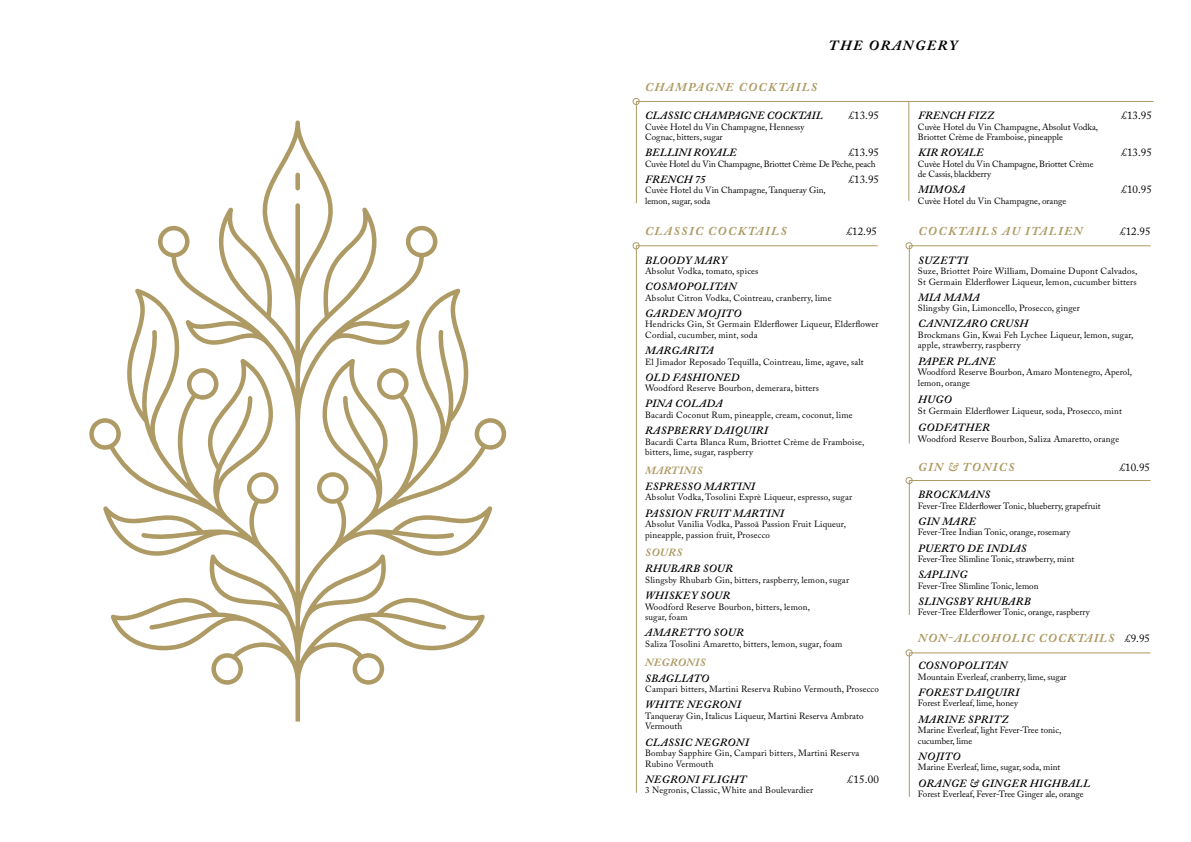
<style>
.page{position:relative;width:1191px;height:842px;background:#fff}
.page>*{position:absolute;margin:0;border:0;box-sizing:border-box;transform-origin:0 0}
.t1{font:italic 700 14px "Adobe Caslon Pro";letter-spacing:.115em;color:#000}
.t2{font:italic 700 12px "Adobe Caslon Pro";letter-spacing:.115em;color:#ae9a64}
.t3{font:italic 700 12px "Adobe Caslon Pro";letter-spacing:.085em;color:#ae9a64}
.t4{font:italic 600 11px "Adobe Caslon Pro";letter-spacing:.035em;color:#000}
.t5{font:11px "Adobe Caslon Pro";color:#000}
.t6{font:italic 600 11px "Adobe Caslon Pro";letter-spacing:.015em;color:#000}
.t7{font:italic 700 11px "Adobe Caslon Pro";letter-spacing:.035em;color:#ae9a64}
.t8{font:italic 600 11px "Adobe Caslon Pro";letter-spacing:.01em;color:#000}
.t9{font:9px/10.5px "Adobe Caslon Pro";letter-spacing:.02em;color:#000}
.t10{font:9px/10.5px "Adobe Caslon Pro";color:#000}
.t11{font:9px/10.5px "Adobe Caslon Pro";letter-spacing:-.01em;color:#000}
.t12{font:9px "Adobe Caslon Pro";letter-spacing:-.02em;color:#000}
.s1{font-weight:400;font-style:normal;font-size:11px;color:#000}
</style>
<div class="page">
<svg style="left:89px;top:120px;width:417px;height:601px"></svg>
<hr style="left:908px;top:101px;width:1px;height:100px;background:#ae9a64">
<hr style="left:636px;top:101px;width:517px;height:1px;background:#ae9a64">
<hr style="left:636px;top:101px;width:1px;height:102px;background:#ae9a64">
<div style="left:633px;top:98px;width:6px;height:7px;border:1px solid #ae9a64;border-radius:50%"></div>
<hr style="left:636px;top:246px;width:241px;height:1px;background:#ae9a64">
<hr style="left:636px;top:246px;width:1px;height:547px;background:#ae9a64">
<div style="left:633px;top:242px;width:6px;height:7px;border:1px solid #ae9a64;border-radius:50%"></div>
<hr style="left:909px;top:246px;width:241px;height:1px;background:#ae9a64">
<hr style="left:909px;top:246px;width:1px;height:198px;background:#ae9a64">
<div style="left:906px;top:242px;width:6px;height:7px;border:1px solid #ae9a64;border-radius:50%"></div>
<hr style="left:909px;top:480px;width:241px;height:1px;background:#ae9a64">
<hr style="left:909px;top:480px;width:1px;height:135px;background:#ae9a64">
<div style="left:906px;top:477px;width:6px;height:7px;border:1px solid #ae9a64;border-radius:50%"></div>
<hr style="left:909px;top:653px;width:241px;height:1px;background:#ae9a64">
<hr style="left:909px;top:653px;width:1px;height:144px;background:#ae9a64">
<svg style="left:906px;top:650px;width:6px;height:6px"></svg>
<h1 class="t1" style="left:829px;top:37px;width:130px">THE ORANGERY</h1>
<h2 class="t2" style="left:645px;top:80px;width:174px">CHAMPAGNE COCKTAILS</h2>
<p class="t6" style="left:645px;top:109px;width:179px">CLASSIC CHAMPAGNE COCKTAIL</p>
<p class="t5" style="left:848px;top:109px;width:32px">£13.95</p>
<p class="t10" style="left:645px;top:121px;width:161px">Cuvèe Hotel du Vin Champagne, Hennessy<br>Cognac, bitters, sugar</p>
<p class="t6" style="left:645px;top:146px;width:93px">BELLINI ROYALE</p>
<p class="t5" style="left:848px;top:146px;width:32px">£13.95</p>
<p class="t12" style="left:645px;top:158px;width:232px">Cuvèe Hotel du Vin Champagne, Briottet Crème De Pèche, peach</p>
<p class="t8" style="left:645px;top:173px;width:62px">FRENCH 75</p>
<p class="t5" style="left:848px;top:173px;width:32px">£13.95</p>
<p class="t10" style="left:645px;top:185px;width:182px">Cuvèe Hotel du Vin Champagne, Tanqueray Gin, lemon, sugar, soda</p>
<p class="t6" style="left:918px;top:109px;width:78px">FRENCH FIZZ</p>
<p class="t5" style="left:1121px;top:109px;width:32px">£13.95</p>
<p class="t10" style="left:918px;top:121px;width:182px">Cuvèe Hotel du Vin Champagne, Absolut Vodka,<br>Briottet Crème de Framboise, pineapple</p>
<p class="t6" style="left:918px;top:146px;width:67px">KIR ROYALE</p>
<p class="t5" style="left:1121px;top:146px;width:32px">£13.95</p>
<p class="t11" style="left:918px;top:158px;width:177px">Cuvèe Hotel du Vin Champagne, Briottet Crème de Cassis, blackberry</p>
<p class="t4" style="left:918px;top:183px;width:48px">MIMOSA</p>
<p class="t5" style="left:1121px;top:183px;width:32px">£10.95</p>
<p class="t10" style="left:918px;top:196px;width:150px">Cuvèe Hotel du Vin Champagne, orange</p>
<h2 class="t2" style="left:645px;top:224px;width:143px">CLASSIC COCKTAILS</h2>
<p class="t5" style="left:846px;top:225px;width:32px">£12.95</p>
<h2 class="t2" style="left:918px;top:224px;width:165px">COCKTAILS AU ITALIEN</h2>
<p class="t5" style="left:1120px;top:225px;width:32px">£12.95</p>
<p class="t4" style="left:918px;top:253px;width:51px">SUZETTI</p>
<p class="t9" style="left:918px;top:266px;width:221px">Suze, Briottet Poire William, Domaine Dupont Calvados,<br>St Germain Elderflower Liqueur, lemon, cucumber bitters</p>
<p class="t4" style="left:918px;top:290px;width:63px">MIA MAMA</p>
<p class="t9" style="left:918px;top:303px;width:163px">Slingsby Gin, Limoncello, Prosecco, ginger</p>
<p class="t4" style="left:918px;top:317px;width:112px">CANNIZARO CRUSH</p>
<p class="t9" style="left:918px;top:330px;width:217px">Brockmans Gin, Kwai Feh Lychee Liqueur, lemon, sugar, apple, strawberry, raspberry</p>
<p class="t4" style="left:918px;top:354px;width:79px">PAPER PLANE</p>
<p class="t9" style="left:918px;top:367px;width:215px">Woodford Reserve Bourbon, Amaro Montenegro, Aperol, lemon, orange</p>
<p class="t4" style="left:918px;top:393px;width:35px">HUGO</p>
<p class="t9" style="left:918px;top:405px;width:206px">St Germain Elderflower Liqueur, soda, Prosecco, mint</p>
<p class="t4" style="left:918px;top:421px;width:73px">GODFATHER</p>
<p class="t9" style="left:918px;top:434px;width:203px">Woodford Reserve Bourbon, Saliza Amaretto, orange</p>
<p class="t4" style="left:645px;top:253px;width:83px">BLOODY MARY</p>
<p class="t9" style="left:645px;top:266px;width:115px">Absolut Vodka, tomato, spices</p>
<p class="t4" style="left:645px;top:280px;width:93px">COSMOPOLITAN</p>
<p class="t9" style="left:645px;top:292px;width:188px">Absolut Citron Vodka, Cointreau, cranberry, lime</p>
<p class="t4" style="left:645px;top:307px;width:98px">GARDEN MOJITO</p>
<p class="t9" style="left:645px;top:319px;width:235px">Hendricks Gin, St Germain Elderflower Liqueur, Elderflower<br>Cordial, cucumber, mint, soda</p>
<p class="t4" style="left:645px;top:344px;width:70px">MARGARITA</p>
<p class="t9" style="left:645px;top:356px;width:220px">El Jimador Reposado Tequilla, Cointreau, lime, agave, salt</p>
<p class="t4" style="left:645px;top:370px;width:96px">OLD FASHIONED</p>
<p class="t9" style="left:645px;top:383px;width:175px">Woodford Reserve Bourbon, demerara, bitters</p>
<p class="t4" style="left:645px;top:397px;width:79px">PINA COLADA</p>
<p class="t9" style="left:645px;top:410px;width:209px">Bacardi Coconut Rum, pineapple, cream, coconut, lime</p>
<p class="t4" style="left:645px;top:424px;width:124px">RASPBERRY DAIQUIRI</p>
<p class="t9" style="left:645px;top:436px;width:221px">Bacardi Carta Blanca Rum, Briottet Crème de Framboise, bitters, lime, sugar, raspberry</p>
<p class="t7" style="left:645px;top:463px;width:59px">MARTINIS</p>
<p class="t4" style="left:645px;top:480px;width:111px">ESPRESSO MARTINI</p>
<p class="t9" style="left:645px;top:492px;width:209px">Absolut Vodka, Tosolini Exprè Liqueur, espresso, sugar</p>
<p class="t4" style="left:645px;top:506px;width:140px">PASSION FRUIT MARTINI</p>
<p class="t9" style="left:645px;top:519px;width:202px">Absolut Vanilia Vodka, Passoã Passion Fruit Liqueur, pineapple, passion fruit, Prosecco</p>
<p class="t7" style="left:645px;top:546px;width:39px">SOURS</p>
<p class="t4" style="left:645px;top:562px;width:89px">RHUBARB SOUR</p>
<p class="t9" style="left:645px;top:575px;width:205px">Slingsby Rhubarb Gin, bitters, raspberry, lemon, sugar</p>
<p class="t4" style="left:645px;top:589px;width:87px">WHISKEY SOUR</p>
<p class="t9" style="left:645px;top:601px;width:166px">Woodford Reserve Bourbon, bitters, lemon, sugar, foam</p>
<p class="t4" style="left:645px;top:626px;width:100px">AMARETTO SOUR</p>
<p class="t9" style="left:645px;top:638px;width:199px">Saliza Tosolini Amaretto, bitters, lemon, sugar, foam</p>
<p class="t7" style="left:645px;top:655px;width:62px">NEGRONIS</p>
<p class="t4" style="left:645px;top:671px;width:65px">SBAGLIATO</p>
<p class="t9" style="left:645px;top:684px;width:235px">Campari bitters, Martini Reserva Rubino Vermouth, Prosecco</p>
<p class="t4" style="left:645px;top:698px;width:97px">WHITE NEGRONI</p>
<p class="t9" style="left:645px;top:710px;width:220px">Tanqueray Gin, Italicus Liqueur, Martini Reserva Ambrato<br>Vermouth</p>
<p class="t4" style="left:645px;top:735px;width:105px">CLASSIC NEGRONI</p>
<p class="t9" style="left:645px;top:748px;width:216px">Bombay Sapphire Gin, Campari bitters, Martini Reserva<br>Rubino Vermouth</p>
<p class="t4" style="left:645px;top:772px;width:102px">NEGRONI FLIGHT</p>
<p class="t5" style="left:847px;top:772px;width:33px">£15.00</p>
<p class="t9" style="left:645px;top:785px;width:170px">3 Negronis, Classic, White and Boulevardier</p>
<h2 class="t2" style="left:918px;top:459px;width:98px">GIN &amp; TONICS</h2>
<p class="t5" style="left:1119px;top:460px;width:32px">£10.95</p>
<p class="t4" style="left:918px;top:488px;width:74px">BROCKMANS</p>
<p class="t10" style="left:918px;top:500px;width:184px">Fever-Tree Elderflower Tonic, blueberry, grapefruit</p>
<p class="t4" style="left:918px;top:515px;width:59px">GIN MARE</p>
<p class="t10" style="left:918px;top:527px;width:154px">Fever-Tree Indian Tonic, orange, rosemary</p>
<p class="t4" style="left:918px;top:541px;width:110px">PUERTO DE INDIAS</p>
<p class="t10" style="left:918px;top:554px;width:158px">Fever-Tree Slimline Tonic, strawberry, mint</p>
<p class="t4" style="left:918px;top:568px;width:51px">SAPLING</p>
<p class="t10" style="left:918px;top:580px;width:122px">Fever-Tree Slimline Tonic, lemon</p>
<p class="t4" style="left:918px;top:595px;width:114px">SLINGSBY RHUBARB</p>
<p class="t10" style="left:918px;top:607px;width:173px">Fever-Tree Elderflower Tonic, orange, raspberry</p>
<h2 class="t3" style="left:918px;top:631px;width:233px">NON-ALCOHOLIC COCKTAILS <span class="s1">£9.95</span></h2>
<p class="t4" style="left:918px;top:659px;width:91px">COSNOPOLITAN</p>
<p class="t10" style="left:918px;top:671px;width:150px">Mountain Everleaf, cranberry, lime, sugar</p>
<p class="t4" style="left:918px;top:686px;width:103px">FOREST DAIQUIRI</p>
<p class="t10" style="left:918px;top:698px;width:101px">Forest Everleaf, lime, honey</p>
<p class="t4" style="left:918px;top:712px;width:92px">MARINE SPRITZ</p>
<p class="t10" style="left:918px;top:725px;width:145px">Marine Everleaf, light Fever-Tree tonic, cucumber, lime</p>
<p class="t4" style="left:918px;top:750px;width:44px">NOJITO</p>
<p class="t10" style="left:918px;top:762px;width:144px">Marine Everleaf, lime, sugar, soda, mint</p>
<p class="t4" style="left:918px;top:776px;width:174px">ORANGE &amp; GINGER HIGHBALL</p>
<p class="t10" style="left:918px;top:789px;width:167px">Forest Everleaf, Fever-Tree Ginger ale, orange</p>
</div>
